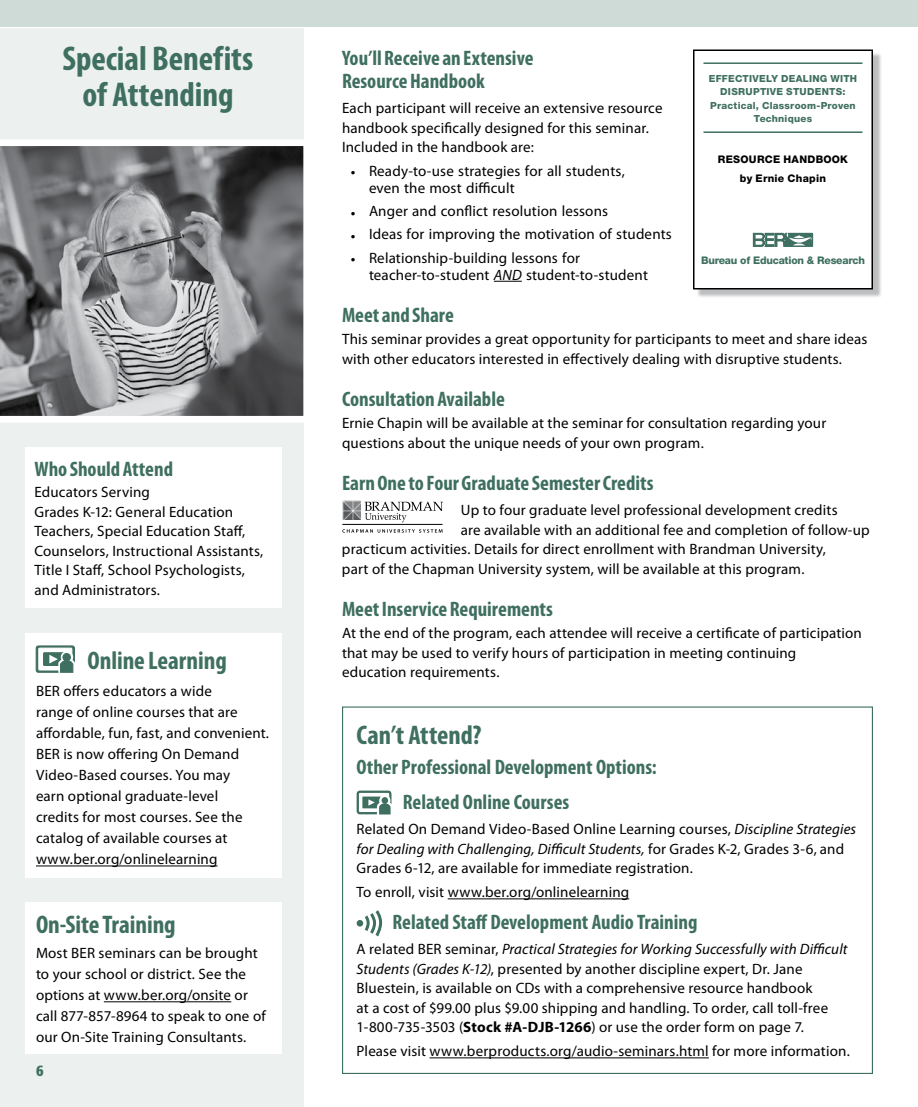
<style>
.page{position:relative;width:918px;height:1107px;background:#fff}
.page>*{position:absolute;margin:0;border:0;box-sizing:border-box;transform-origin:0 0}
.t1{font:700 condensed 34.5px/36px "Myriad Pro";letter-spacing:-.005em;color:#3f6f60;text-align:center}
.t2{font:700 condensed 27px "Myriad Pro";color:#3f6f60}
.t3{font:700 condensed 25.5px "Myriad Pro";color:#3f6f60}
.t4{font:700 condensed 21px/34.5px "Myriad Pro";color:#3f6f60}
.t5{font:15px/19.5px "Myriad Pro";letter-spacing:.01em;color:#000}
.t6{font:700 condensed 15px "Laudatio BQ";color:#3f6f60}
.t7{font:800 10.5px/18.8px "Helvetica Neue LT Std";letter-spacing:.025em;color:#000;text-align:center}
.t8{font:800 10.5px "Helvetica Neue LT Std";letter-spacing:-.02em;color:#3f6f60}
.t9{font:800 9.75px/13.5px "Helvetica Neue LT Std";letter-spacing:.025em;color:#3f6f60;text-align:center}
.s1{font-size:16.5px}
.s2{font-style:italic}
.s3{font-weight:700}
</style>
<div class="page">
<div style="left:0;top:0;width:918px;height:27px;background:#cfdbd7"></div>
<div style="left:0;top:28px;width:304px;height:1079px;background:#ecf1ef"></div>
<hr style="left:448px;top:899px;width:181px;height:1px;background:#000">
<hr style="left:430px;top:1057px;width:279px;height:1px;background:#000">
<div style="left:357px;top:791px;width:35px;height:23px;border:2px solid #3f6f60;border-radius:2px"></div>
<div style="left:362px;top:797px;width:19px;height:11px;background:#3f6f60"></div>
<div style="left:380px;top:795px;width:10px;height:11px;border:1px solid #fff;border-radius:50%"></div>
<div style="left:380px;top:796px;width:10px;height:9px;border:2px solid #fff;border-radius:50%"></div>
<svg style="left:368px;top:799px;width:24px;height:16px"></svg>
<svg style="left:363px;top:910px;width:20px;height:27px"></svg>
<div style="left:357px;top:920px;width:6px;height:7px;background:#3f6f60;border-radius:50%"></div>
<svg style="left:494px;top:281px;width:28px;height:1px"></svg>
<svg style="left:365px;top:502px;width:78px;height:20px"></svg>
<svg style="left:342px;top:529px;width:101px;height:4px"></svg>
<img style="left:342px;top:500px;width:19px;height:20px">
<hr style="left:342px;top:524px;width:101px;height:1px;background:#000">
<div style="left:26px;top:447px;width:256px;height:161px;background:#fff"></div>
<svg style="left:697px;top:53px;width:184px;height:244px;background:#c8cacc"></svg>
<div style="left:694px;top:50px;width:178px;height:239px;background:#fff"></div>
<hr style="left:704px;top:62px;width:158px;height:2px;background:#3f6f60">
<hr style="left:704px;top:131px;width:158px;height:2px;background:#3f6f60">
<svg style="left:753px;top:233px;width:60px;height:14px"></svg>
<div style="left:693px;top:50px;width:180px;height:240px;border:2px solid #000"></div>
<svg style="left:0;top:139px;width:304px;height:284px;background:#848587"></svg>
<div style="left:26px;top:633px;width:256px;height:244px;background:#fff"></div>
<hr style="left:36px;top:866px;width:182px;height:1px;background:#000">
<svg style="left:36px;top:646px;width:38px;height:26px"></svg>
<div style="left:36px;top:646px;width:39px;height:26px;border:1px solid #3f6f60;border-radius:2px"></div>
<svg style="left:39px;top:648px;width:33px;height:22px"></svg>
<div style="left:39px;top:648px;width:33px;height:22px;border:1px solid #fff"></div>
<div style="left:44px;top:653px;width:24px;height:12px;background:#3f6f60"></div>
<div style="left:43px;top:653px;width:25px;height:13px;border:1px solid #3f6f60"></div>
<div style="left:61px;top:652px;width:12px;height:11px;border:1px solid #fff;border-radius:50%"></div>
<div style="left:63px;top:653px;width:8px;height:8px;border:1px solid #3f6f60;border-radius:50%"></div>
<svg style="left:49px;top:655px;width:26px;height:18px"></svg>
<div style="left:26px;top:902px;width:256px;height:152px;background:#fff"></div>
<hr style="left:104px;top:1002px;width:127px;height:1px;background:#000">
<h1 class="t1" style="left:63px;top:40px;width:192px">Special Benefits of Attending</h1>
<h3 class="t4" style="left:34px;top:452px;width:140px">Who Should Attend</h3>
<p class="t5" style="left:34px;top:482px;width:230px">Educators Serving<br>Grades K‑12: General Education<br>Teachers, Special Education Staff,<br>Counselors, Instructional Assistants,<br>Title I Staff, School Psychologists, and Administrators.</p>
<h3 class="t3" style="left:87px;top:645px;width:141px">Online Learning</h3>
<p class="t5" style="left:36px;top:681px;width:235px;line-height:21px">BER offers educators a wide<br>range of online courses that are affordable, fun, fast, and convenient.<br>BER is now offering On Demand<br>Video‑Based courses. You may<br>earn optional graduate‑level<br>credits for most courses. See the catalog of available courses at www.ber.org/onlinelearning</p>
<h3 class="t3" style="left:36px;top:908px;width:141px">On‑Site Training</h3>
<p class="t5" style="left:36px;top:943px;width:231px;line-height:21px">Most BER seminars can be brought to your school or district. See the options at www.ber.org/onsite or call 877‑857‑8964 to speak to one of our On‑Site Training Consultants.</p>
<p class="t6" style="left:36px;top:1062px;width:9px">6</p>
<h3 class="t4" style="left:342px;top:47px;width:193px;line-height:22.5px">You’ll Receive an Extensive<br>Resource Handbook</h3>
<p class="t5" style="left:342px;top:98px;width:322px">Each participant will receive an extensive resource handbook specifically designed for this seminar.<br>Included in the handbook are:</p>
<p class="t5" style="left:369px;top:162px;width:257px;line-height:17.2px;text-indent:-18px"><span class="s1">•</span> Ready‑to‑use strategies for all students, even the most difficult</p>
<p class="t5" style="left:351px;top:201px;width:259px"><span class="s1">•</span> Anger and conflict resolution lessons</p>
<p class="t5" style="left:351px;top:224px;width:322px"><span class="s1">•</span> Ideas for improving the motivation of students</p>
<p class="t5" style="left:369px;top:249px;width:280px;line-height:17.2px;text-indent:-18px"><span class="s1">•</span> Relationship‑building lessons for teacher‑to‑student <span class="s2">AND</span> student‑to‑student</p>
<h3 class="t4" style="left:342px;top:297px;width:113px">Meet and Share</h3>
<p class="t5" style="left:342px;top:329px;width:527px">This seminar provides a great opportunity for participants to meet and share ideas with other educators interested in effectively dealing with disruptive students.</p>
<h3 class="t4" style="left:342px;top:381px;width:164px">Consultation Available</h3>
<p class="t5" style="left:342px;top:413px;width:486px">Ernie Chapin will be available at the seminar for consultation regarding your questions about the unique needs of your own program.</p>
<h3 class="t4" style="left:342px;top:465px;width:313px">Earn One to Four Graduate Semester Credits</h3>
<p class="t5" style="left:461px;top:500px;width:378px">Up to four graduate level professional development credits</p>
<p class="t5" style="left:461px;top:520px;width:411px">are available with an additional fee and completion of follow-up</p>
<p class="t5" style="left:342px;top:539px;width:485px">practicum activities. Details for direct enrollment with Brandman University,</p>
<p class="t5" style="left:342px;top:559px;width:464px">part of the Chapman University system, will be available at this program.</p>
<h3 class="t4" style="left:342px;top:591px;width:213px">Meet Inservice Requirements</h3>
<p class="t5" style="left:342px;top:623px;width:521px">At the end of the program, each attendee will receive a certificate of participation that may be used to verify hours of participation in meeting continuing education requirements.</p>
<p class="t9" style="left:709px;top:72px;width:150px">EFFECTIVELY DEALING WITH<br>DISRUPTIVE STUDENTS:<br>Practical, Classroom‑Proven<br>Techniques</p>
<p class="t7" style="left:718px;top:150px;width:132px">RESOURCE HANDBOOK by Ernie Chapin</p>
<p class="t8" style="left:701px;top:254px;width:165px">Bureau of Education &amp; Research</p>
<h2 class="t2" style="left:357px;top:719px;width:126px">Can’t Attend?</h2>
<h3 class="t4" style="left:403px;top:750px;width:255px;text-indent:-46px">Other Professional Development Options:<br>Related Online Courses</h3>
<p class="t5" style="left:357px;top:819px;width:501px">Related On Demand Video-Based Online Learning courses, <span class="s2">Discipline Strategies for Dealing with Challenging, Difficult Students,</span> for Grades K-2, Grades 3-6, and<br>Grades 6-12, are available for immediate registration.</p>
<p class="t5" style="left:357px;top:882px;width:274px">To enroll, visit www.ber.org/onlinelearning</p>
<h3 class="t4" style="left:393px;top:904px;width:306px">Related Staff Development Audio Training</h3>
<p class="t5" style="left:357px;top:939px;width:492px">A related BER seminar, <span class="s2">Practical Strategies for Working Successfully with Difficult Students (Grades K‑12)</span>, presented by another discipline expert, Dr. Jane Bluestein, is available on CDs with a comprehensive resource handbook<br>at a cost of $99.00 plus $9.00 shipping and handling. To order, call toll‑free 1‑800‑735‑3503 (<span class="s3">Stock #A‑DJB‑1266</span>) or use the order form on page 7.</p>
<p class="t5" style="left:357px;top:1041px;width:495px">Please visit www.berproducts.org/audio-seminars.html for more information.</p>
</div>
